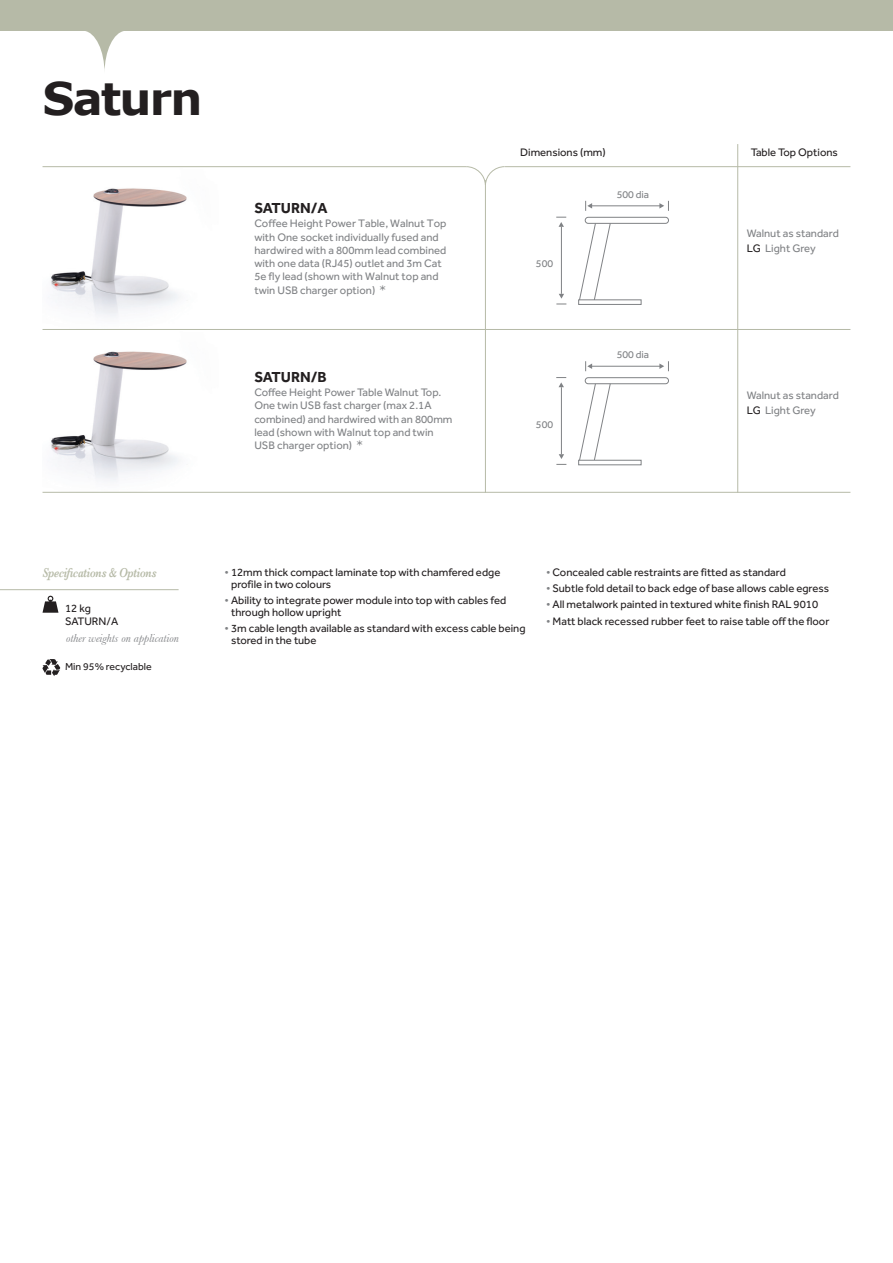
<style>
.page{position:relative;width:893px;height:1263px;background:#fff}
.page>*{position:absolute;margin:0;border:0;box-sizing:border-box;transform-origin:0 0}
.t1{font:700 54px "Effra";color:#231f20}
.t2{font:700 45px "Verdana";letter-spacing:-.04em;color:#231f20}
.t3{font:700 15px "Effra";color:#231f20}
.t4{font:italic 600 13.5px "Baskerville";letter-spacing:-.02em;color:#b6baa7;scale:.8 1}
.t5{font:italic 12px "Baskerville";color:#808285}
.t6{font:11.25px/12px "Effra";color:#231f20}
.t7{font:11.25px/13.2px "Effra";color:#808285}
.t8{font:10.5px "Effra";color:#808285}
.t9{font:10.5px "Effra";color:#231f20}
.s1{font-family:"Verdana"}
.s2{color:#231f20}
.s3{color:#808285}
</style>
<div class="page">
<div style="left:0;top:0;width:893px;height:31px;background:#b6baa7"></div>
<svg style="left:86px;top:31px;width:37px;height:39px"></svg>
<hr style="left:592px;top:206px;width:70px;height:1px;background:#808285">
<svg style="left:585px;top:201px;width:7px;height:10px"></svg>
<svg style="left:659px;top:201px;width:10px;height:10px"></svg>
<svg style="left:579px;top:224px;width:32px;height:75px"></svg>
<div style="left:578px;top:299px;width:63px;height:6px;border:1px solid #808285"></div>
<div style="left:585px;top:217px;width:84px;height:7px;border:1px solid #808285;border-radius:3px"></div>
<svg style="left:556px;top:217px;width:10px;height:10px"></svg>
<svg style="left:556px;top:294px;width:10px;height:11px"></svg>
<hr style="left:561px;top:227px;width:1px;height:67px;background:#808285">
<hr style="left:592px;top:366px;width:70px;height:1px;background:#808285">
<svg style="left:585px;top:361px;width:7px;height:10px"></svg>
<svg style="left:659px;top:361px;width:10px;height:10px"></svg>
<svg style="left:578px;top:383px;width:33px;height:77px"></svg>
<div style="left:578px;top:460px;width:63px;height:5px;border:1px solid #808285"></div>
<div style="left:585px;top:377px;width:84px;height:7px;border:1px solid #808285;border-radius:3px"></div>
<svg style="left:556px;top:377px;width:10px;height:10px"></svg>
<svg style="left:556px;top:454px;width:10px;height:11px"></svg>
<hr style="left:561px;top:387px;width:1px;height:67px;background:#808285">
<hr style="left:737px;top:144px;width:1px;height:349px;background:#b6baa7">
<svg style="left:43px;top:659px;width:17px;height:17px"></svg>
<hr style="left:1px;top:589px;width:178px;height:1px;background:#b6baa7">
<svg style="left:43px;top:596px;width:15px;height:17px"></svg>
<img style="left:43px;top:167px;width:176px;height:325px">
<hr style="left:43px;top:329px;width:807px;height:1px;background:#b6baa7">
<hr style="left:43px;top:166px;width:423px;height:1px;background:#b6baa7">
<hr style="left:505px;top:166px;width:345px;height:1px;background:#b6baa7">
<hr style="left:485px;top:180px;width:1px;height:313px;background:#b6baa7">
<hr style="left:43px;top:492px;width:807px;height:1px;background:#b6baa7">
<svg style="left:465px;top:166px;width:40px;height:19px"></svg>
<h2 class="t2" style="left:43px;top:66px;width:161px">Saturn</h2>
<h1 class="t1" style="left:43px;top:70px;width:165px">Saturn</h1>
<h3 class="t3" style="left:254px;top:199px;width:75px">SATURN/A</h3>
<p class="t7" style="left:254px;top:217px;width:194px">Coffee Height Power Table, Walnut Top with One socket individually fused and hardwired with a 800mm lead combined with one data (RJ45) outlet and 3m Cat 5e fly lead (shown with Walnut top and twin USB charger option) <span class="s1">*</span></p>
<h3 class="t3" style="left:254px;top:367px;width:74px">SATURN/B</h3>
<p class="t7" style="left:254px;top:386px;width:200px">Coffee Height Power Table Walnut Top.<br>One twin USB fast charger (max 2.1A combined) and hardwired with an 800mm lead (shown with Walnut top and twin USB charger option) <span class="s1">*</span></p>
<p class="t6" style="left:520px;top:146px;width:87px">Dimensions (mm)</p>
<p class="t6" style="left:751px;top:146px;width:89px">Table Top Options</p>
<p class="t8" style="left:536px;top:258px;width:19px">500</p>
<p class="t8" style="left:536px;top:418px;width:19px">500</p>
<p class="t8" style="left:617px;top:188px;width:34px">500 dia</p>
<p class="t8" style="left:617px;top:349px;width:34px">500 dia</p>
<p class="t7" style="left:747px;top:226px;width:94px;line-height:15px">Walnut as standard<br><span class="s2">LG</span> Light Grey</p>
<p class="t7" style="left:747px;top:387px;width:94px;line-height:15px">Walnut as standard<br><span class="s2">LG</span> Light Grey</p>
<p class="t4" style="left:43px;top:565px;width:144px">Specifications &amp; Options</p>
<p class="t6" style="left:65px;top:601px;width:55px;line-height:13.5px">12 kg<br>SATURN/A</p>
<p class="t5" style="left:66px;top:631px;width:114px">other weights on application</p>
<p class="t9" style="left:65px;top:660px;width:88px">Min 95% recyclable</p>
<p class="t6" style="left:231px;top:566px;width:271px;text-indent:-7px"><span class="s3">•</span> 12mm thick compact laminate top with chamfered edge profile in two colours</p>
<p class="t6" style="left:231px;top:594px;width:277px;text-indent:-7px"><span class="s3">•</span> Ability to integrate power module into top with cables fed through hollow upright</p>
<p class="t6" style="left:231px;top:622px;width:296px;text-indent:-7px"><span class="s3">•</span> 3m cable length available as standard with excess cable being stored in the tube</p>
<p class="t6" style="left:546px;top:566px;width:241px"><span class="s3">•</span> Concealed cable restraints are fitted as standard</p>
<p class="t6" style="left:546px;top:582px;width:285px"><span class="s3">•</span> Subtle fold detail to back edge of base allows cable egress</p>
<p class="t6" style="left:546px;top:598px;width:274px"><span class="s3">•</span> All metalwork painted in textured white finish RAL 9010</p>
<p class="t6" style="left:546px;top:615px;width:285px"><span class="s3">•</span> Matt black recessed rubber feet to raise table off the floor</p>
</div>
